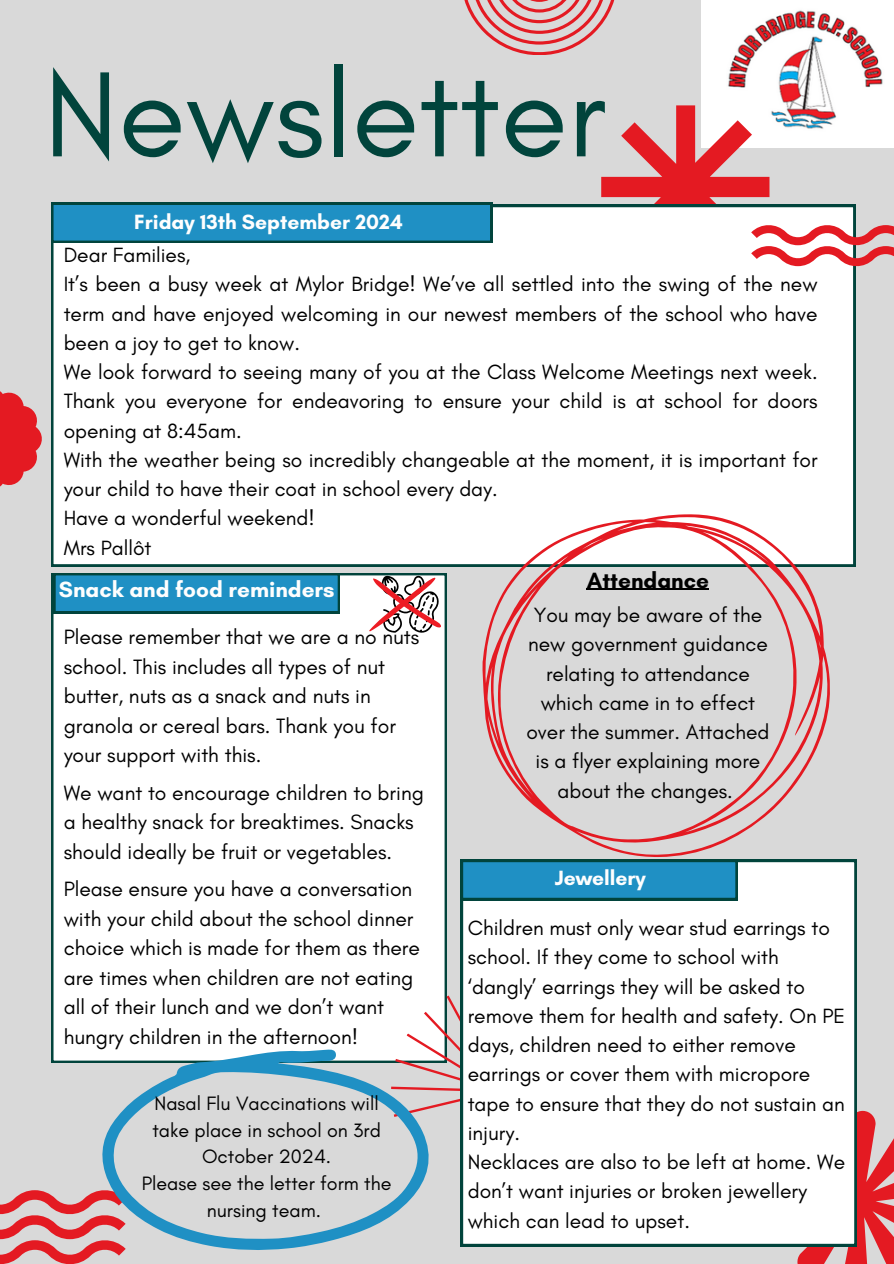
<style>
.page{position:relative;width:894px;height:1264px;background:#fff}
.page>*{position:absolute;margin:0;border:0;box-sizing:border-box;transform-origin:0 0}
.t1{font:123.45px "Glacial Indifference";color:#01443c}
.t2{font:700 22.5px "Glacial Indifference";color:#fefefe}
.t3{font:700 22.5px "Glacial Indifference";color:#000}
.t4{font:21px/29.2px "Glacial Indifference";color:#000}
.t5{font:700 21px "Glacial Indifference";color:#fefefe}
.t6{font:19.65px/26.5px "Glacial Indifference";color:#000;text-align:center}
</style>
<div class="page">
<div style="left:0;top:0;width:893px;height:1263px;background:#d9d9d9"></div>
<svg style="left:0;top:1190px;width:125px;height:73px"></svg>
<img style="left:701px;top:0;width:192px;height:105px">
<svg style="left:0;top:391px;width:42px;height:96px"></svg>
<div style="left:51px;top:205px;width:803px;height:361px;background:#fff"></div>
<svg style="left:601px;top:105px;width:292px;height:163px"></svg>
<svg style="left:51px;top:203px;width:441px;height:40px;background:#1b86b3"></svg>
<div style="left:51px;top:573px;width:395px;height:489px;background:#fff"></div>
<svg style="left:366px;top:968px;width:95px;height:188px"></svg>
<svg style="left:53px;top:573px;width:286px;height:40px;background:#1b86b3"></svg>
<svg style="left:464px;top:0;width:151px;height:55px"></svg>
<svg style="left:99px;top:1049px;width:335px;height:201px"></svg>
<svg style="left:482px;top:513px;width:348px;height:344px"></svg>
<svg style="left:769px;top:1110px;width:124px;height:153px"></svg>
<div style="left:461px;top:860px;width:394px;height:385px;background:#fff"></div>
<svg style="left:461px;top:860px;width:276px;height:40px;background:#1b86b3"></svg>
<svg style="left:369px;top:574px;width:72px;height:59px;background:#d1aeaf"></svg>
<hr style="left:586px;top:588px;width:122px;height:2px;background:#000">
<p class="t1" style="left:44px;top:39px;width:563px">Newsletter</p>
<h2 class="t5" style="left:134px;top:209px;width:270px">Friday 13th September 2024</h2>
<h3 class="t4" style="left:64px;top:240px;width:755px">Dear Families,<br>It’s been a busy week at Mylor Bridge! We’ve all settled into the swing of the new term and have enjoyed welcoming in our newest members of the school who have been a joy to get to know.<br>We look forward to seeing many of you at the Class Welcome Meetings next week.<br>Thank you everyone for endeavoring to ensure your child is at school for doors opening at 8:45am.<br>With the weather being so incredibly changeable at the moment, it is important for your child to have their coat in school every day.<br>Have a wonderful weekend!<br>Mrs Pallôt</h3>
<p class="t2" style="left:59px;top:575px;width:277px">Snack and food reminders</p>
<p class="t4" style="left:64px;top:622px;width:357px">Please remember that we are a no nuts school. This includes all types of nut butter, nuts as a snack and nuts in granola or cereal bars. Thank you for your support with this.</p>
<p class="t4" style="left:64px;top:777px;width:361px">We want to encourage children to bring a healthy snack for breaktimes. Snacks should ideally be fruit or vegetables.</p>
<h2 class="t4" style="left:64px;top:874px;width:357px">Please ensure you have a conversation with your child about the school dinner choice which is made for them as there are times when children are not eating all of their lunch and we don’t want hungry children in the afternoon!</h2>
<p class="t3" style="left:586px;top:566px;width:123px">Attendance</p>
<h3 class="t4" style="left:526px;top:600px;width:244px;text-align:center">You may be aware of the new government guidance relating to attendance which came in to effect over the summer. Attached is a flyer explaining more about the changes.</h3>
<p class="t5" style="left:554px;top:865px;width:93px">Jewellery</p>
<h1 class="t4" style="left:467px;top:913px;width:379px">Children must only wear stud earrings to school. If they come to school with ‘dangly’ earrings they will be asked to remove them for health and safety. On PE days, children need to either remove earrings or cover them with micropore tape to ensure that they do not sustain an injury.<br>Necklaces are also to be left at home. We don’t want injuries or broken jewellery which can lead to upset.</h1>
<h2 class="t6" style="left:152px;top:1089px;width:230px">Nasal Flu Vaccinations will take place in school on 3rd<br>October 2024.</h2>
<p class="t6" style="left:142px;top:1169px;width:251px">Please see the letter form the nursing team.</p>
</div>
